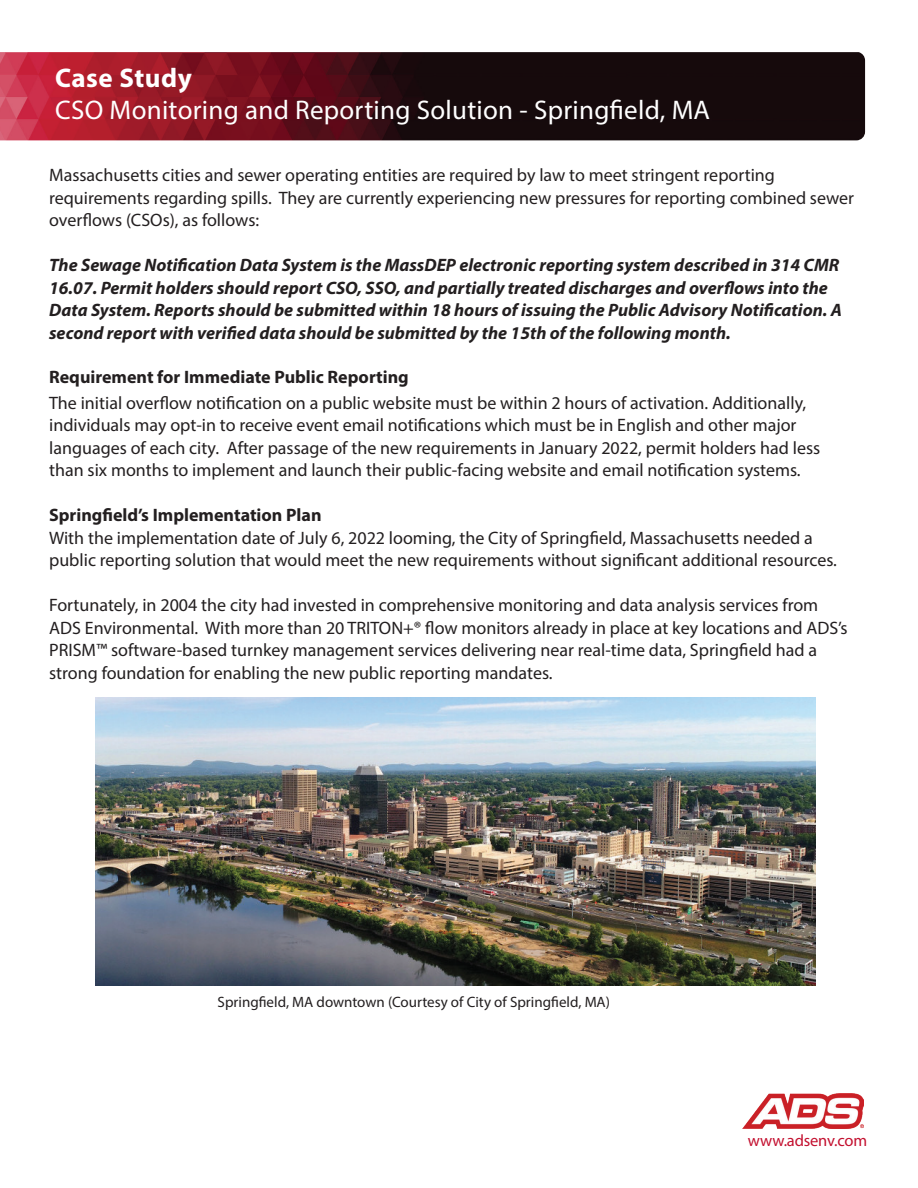
<style>
.page{position:relative;width:918px;height:1188px;background:#fff}
.page>*{position:absolute;margin:0;border:0;box-sizing:border-box;transform-origin:0 0}
.t1{font:27px "Myriad Pro";letter-spacing:.01em;color:#fff}
.t2{font:700 27px "Myriad Pro";letter-spacing:.02em;color:#fff}
.t3{font:18px/22.5px "Myriad Pro";color:#231f20}
.t4{font:italic 700 18px/22.5px "Myriad Pro";color:#231f20}
.t5{font:700 18px "Myriad Pro";color:#231f20}
.t6{font:16.5px "Myriad Pro";letter-spacing:-.01em;color:#c3102f}
.t7{font:15px "Myriad Pro";color:#231f20}
</style>
<div class="page">
<img style="left:0;top:52px;width:865px;height:88px">
<img style="left:742px;top:1094px;width:122px;height:35px">
<img style="left:96px;top:698px;width:720px;height:288px">
<h1 class="t2" style="left:55px;top:60px;width:138px">Case Study</h1>
<h1 class="t1" style="left:55px;top:93px;width:656px">CSO Monitoring and Reporting Solution - Springfield, MA</h1>
<p class="t3" style="left:49px;top:163px;width:806px">Massachusetts cities and sewer operating entities are required by law to meet stringent reporting requirements regarding spills. They are currently experiencing new pressures for reporting combined sewer overflows (CSOs), as follows:</p>
<p class="t4" style="left:49px;top:253px;width:794px">The Sewage Notification Data System is the MassDEP electronic reporting system described in 314 CMR 16.07. Permit holders should report CSO, SSO, and partially treated discharges and overflows into the Data System. Reports should be submitted within 18 hours of issuing the Public Advisory Notification. A second report with verified data should be submitted by the 15th of the following month.</p>
<p class="t5" style="left:49px;top:365px;width:361px">Requirement for Immediate Public Reporting</p>
<p class="t3" style="left:49px;top:391px;width:773px">The initial overflow notification on a public website must be within 2 hours of activation. Additionally, individuals may opt-in to receive event email notifications which must be in English and other major languages of each city. After passage of the new requirements in January 2022, permit holders had less than six months to implement and launch their public-facing website and email notification systems.</p>
<p class="t5" style="left:49px;top:503px;width:274px">Springfield’s Implementation Plan</p>
<p class="t3" style="left:49px;top:526px;width:789px">With the implementation date of July 6, 2022 looming, the City of Springfield, Massachusetts needed a public reporting solution that would meet the new requirements without significant additional resources.</p>
<p class="t3" style="left:49px;top:594px;width:800px">Fortunately, in 2004 the city had invested in comprehensive monitoring and data analysis services from ADS Environmental. With more than 20 TRITON+® flow monitors already in place at key locations and ADS’s PRISM™ software-based turnkey management services delivering near real-time data, Springfield had a strong foundation for enabling the new public reporting mandates.</p>
<p class="t7" style="left:218px;top:992px;width:394px">Springfield, MA downtown (Courtesy of City of Springfield, MA)</p>
<p class="t6" style="left:748px;top:1131px;width:121px">www.adsenv.com</p>
</div>
